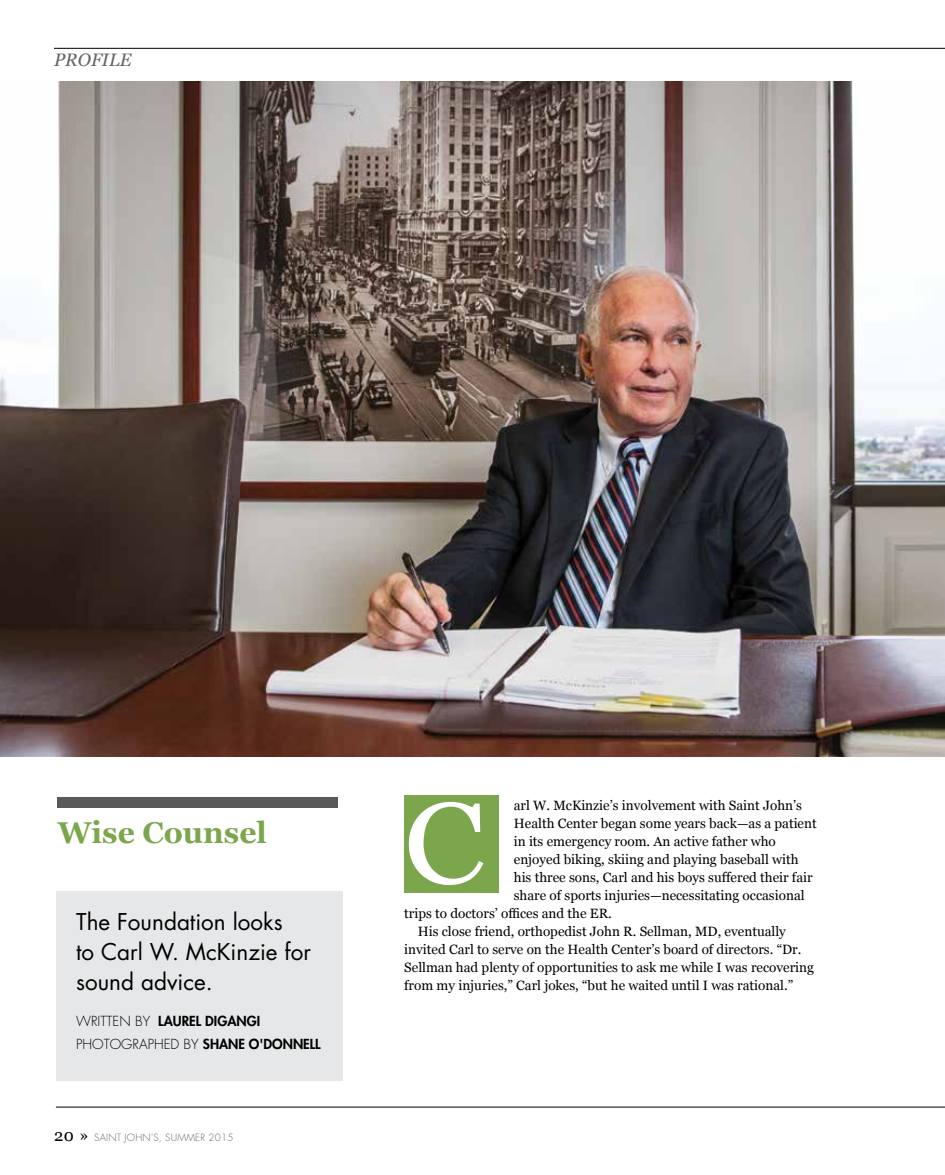
<style>
.page{position:relative;width:945px;height:1175px;background:#fff}
.page>*{position:absolute;margin:0;border:0;box-sizing:border-box;transform-origin:0 0}
.t1{font:114.75px "Georgia";color:#fff;scale:1.1 1}
.t2{font:700 30px "Georgia";color:#7ba64b}
.t3{font:22.5px/30px "Futura Std";color:#000}
.t4{font:italic 18px "Georgia";letter-spacing:.005em;color:#636466}
.t5{font:13.5px "Georgia";color:#000}
.t6{font:800 13.5px/22.5px "Futura Std";color:#000}
.t7{font:300 9.75px "Futura Std";letter-spacing:.02em;color:#636466}
.s1{font-weight:300}
.s2{font-family:"Georgia";font-weight:400;font-size:16.5px;color:#000}
</style>
<div class="page">
<hr style="left:54px;top:48px;width:891px;height:1px;background:#000">
<hr style="left:56px;top:1106px;width:889px;height:1px;background:#000">
<div style="left:56px;top:891px;width:286px;height:189px;background:#e6e7e8"></div>
<img style="left:0;top:81px;width:945px;height:675px">
<div style="left:404px;top:795px;width:95px;height:97px;background:#7ba64b"></div>
<div style="left:58px;top:796px;width:280px;height:11px;background:#58595b"></div>
<h3 class="t4" style="left:54px;top:46px;width:79px">PROFILE</h3>
<h2 class="t2" style="left:58px;top:809px;width:210px">Wise Counsel</h2>
<h3 class="t3" style="left:76px;top:907px;width:236px">The Foundation looks<br>to Carl W. McKinzie for sound advice.</h3>
<p class="t6" style="left:76px;top:1010px;width:246px"><span class="s1">WRITTEN BY</span> LAUREL DIGANGI<br><span class="s1">PHOTOGRAPHED BY</span> SHANE O'DONNELL</p>
<p class="t7" style="left:54px;top:1131px;width:181px"><span class="s2">20 »</span> SAINT JOHN'S, SUMMER 2015</p>
<p class="t5" style="left:514px;top:795px;width:290px">arl W. McKinzie’s involvement with Saint John’s</p>
<p class="t5" style="left:514px;top:813px;width:304px">Health Center began some years back—as a patient</p>
<p class="t5" style="left:514px;top:831px;width:264px">in its emergency room. An active father who</p>
<p class="t5" style="left:514px;top:849px;width:286px">enjoyed biking, skiing and playing baseball with</p>
<p class="t5" style="left:514px;top:867px;width:300px">his three sons, Carl and his boys suffered their fair</p>
<p class="t5" style="left:514px;top:885px;width:292px">share of sports injuries—necessitating occasional</p>
<p class="t5" style="left:404px;top:903px;width:209px">trips to doctors’ offices and the ER.</p>
<p class="t5" style="left:418px;top:921px;width:370px">His close friend, orthopedist John R. Sellman, MD, eventually</p>
<p class="t5" style="left:404px;top:939px;width:399px">invited Carl to serve on the Health Center’s board of directors. “Dr.</p>
<p class="t5" style="left:404px;top:957px;width:411px">Sellman had plenty of opportunities to ask me while I was recovering</p>
<p class="t5" style="left:404px;top:975px;width:391px">from my injuries,” Carl jokes, “but he waited until I was rational.”</p>
<h1 class="t1" style="left:404px;top:759px;width:75px">C</h1>
</div>
